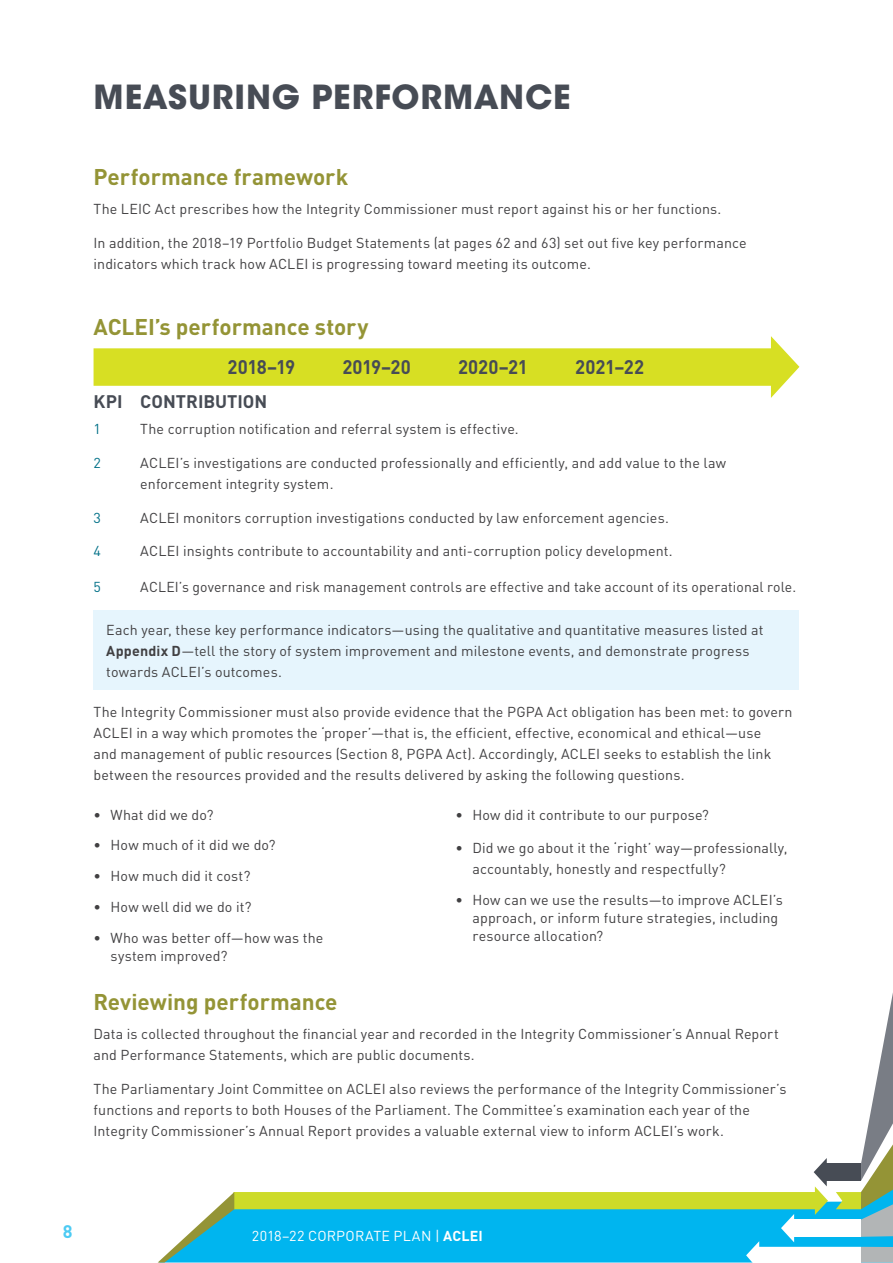
<style>
.page{position:relative;width:893px;height:1263px;background:#fff}
.page>*{position:absolute;margin:0;border:0;box-sizing:border-box;transform-origin:0 0}
.Heading_1{font:700 33px "ITC Avant Garde Std";letter-spacing:.025em;color:#474c55}
.Heading_2{font:700 22.5px "DIN";color:#949436}
.Heading_4{font:700 19.5px "DIN";color:#474c55;scale:.95 1}
.Heading_4-2{font:700 18px "DIN";color:#474c55}
.t1{font:700 18px "DIN";color:#00b5ef}
.Body{font:14.25px/21px "DIN";letter-spacing:.01em;color:#414042}
.Numbered{font:14.25px/21px "DIN";letter-spacing:.01em;color:#414042}
.t2{font:14.25px "DIN";letter-spacing:.015em;color:#fff}
.Numbered-2{font:14.25px "DIN";color:#007087}
.s1{font-weight:700}
</style>
<div class="page">
<div style="left:234px;top:1209px;width:512px;height:53px;background:#00b5ef"></div>
<div style="left:233px;top:1192px;width:585px;height:17px;background:#cddb29"></div>
<svg style="left:746px;top:993px;width:147px;height:270px"></svg>
<div style="left:861px;top:1247px;width:32px;height:15px;background:#b2b5b6"></div>
<svg style="left:158px;top:1192px;width:76px;height:70px"></svg>
<svg style="left:94px;top:336px;width:705px;height:62px"></svg>
<div style="left:94px;top:610px;width:705px;height:79px;background:#e6f5fd"></div>
<p class="Heading_1" style="left:94px;top:76px;width:479px">MEASURING PERFORMANCE</p>
<p class="Heading_2" style="left:94px;top:162px;width:256px">Performance framework</p>
<p class="Body" style="left:94px;top:198px;width:629px">The LEIC Act prescribes how the Integrity Commissioner must report against his or her functions.</p>
<p class="Body" style="left:94px;top:232px;width:655px">In addition, the 2018–19 Portfolio Budget Statements (at pages 62 and 63) set out five key performance indicators which track how ACLEI is progressing toward meeting its outcome.</p>
<p class="Heading_2" style="left:94px;top:312px;width:277px">ACLEI’s performance story</p>
<p class="Heading_4" style="left:228px;top:354px;width:73px">2018–19</p>
<p class="Heading_4" style="left:342px;top:354px;width:73px">2019–20</p>
<p class="Heading_4" style="left:458px;top:354px;width:75px">2020–21</p>
<p class="Heading_4" style="left:575px;top:354px;width:74px">2021–22</p>
<p class="Heading_4-2" style="left:94px;top:390px;width:175px">KPI CONTRIBUTION</p>
<p class="Numbered-2" style="left:94px;top:420px;width:9px">1</p>
<p class="Numbered" style="left:140px;top:418px;width:380px">The corruption notification and referral system is effective.</p>
<p class="Numbered-2" style="left:94px;top:454px;width:9px">2</p>
<p class="Numbered" style="left:140px;top:452px;width:587px">ACLEI’s investigations are conducted professionally and efficiently, and add value to the law enforcement integrity system.</p>
<p class="Numbered-2" style="left:94px;top:509px;width:9px">3</p>
<p class="Numbered" style="left:140px;top:507px;width:530px">ACLEI monitors corruption investigations conducted by law enforcement agencies.</p>
<p class="Numbered-2" style="left:94px;top:542px;width:9px">4</p>
<p class="Numbered" style="left:140px;top:540px;width:534px">ACLEI insights contribute to accountability and anti-corruption policy development.</p>
<p class="Numbered-2" style="left:94px;top:578px;width:9px">5</p>
<p class="Numbered" style="left:140px;top:576px;width:657px">ACLEI’s governance and risk management controls are effective and take account of its operational role.</p>
<p class="Body" style="left:106px;top:619px;width:659px">Each year, these key performance indicators—using the qualitative and quantitative measures listed at<br><span class="s1">Appendix D</span>—tell the story of system improvement and milestone events, and demonstrate progress towards ACLEI’s outcomes.</p>
<p class="Body" style="left:94px;top:701px;width:700px">The Integrity Commissioner must also provide evidence that the PGPA Act obligation has been met: to govern ACLEI in a way which promotes the ‘proper’—that is, the efficient, effective, economical and ethical—use<br>and management of public resources (Section 8, PGPA Act). Accordingly, ACLEI seeks to establish the link between the resources provided and the results delivered by asking the following questions.</p>
<p class="Body" style="left:94px;top:804px;width:121px">• What did we do?</p>
<p class="Body" style="left:94px;top:834px;width:183px">• How much of it did we do?</p>
<p class="Body" style="left:94px;top:865px;width:158px">• How much did it cost?</p>
<p class="Body" style="left:94px;top:896px;width:160px">• How well did we do it?</p>
<p class="Body" style="left:111px;top:928px;width:214px;line-height:18px;text-indent:-17px">• Who was better off—how was the system improved?</p>
<p class="Body" style="left:455px;top:804px;width:255px">• How did it contribute to our purpose?</p>
<p class="Body" style="left:472px;top:837px;width:317px;text-indent:-17px">• Did we go about it the ‘right’ way—professionally, accountably, honestly and respectfully?</p>
<p class="Body" style="left:472px;top:891px;width:312px;line-height:18px;text-indent:-17px">• How can we use the results—to improve ACLEI’s approach, or inform future strategies, including resource allocation?</p>
<p class="Heading_2" style="left:94px;top:987px;width:246px">Reviewing performance</p>
<p class="Body" style="left:94px;top:1023px;width:687px">Data is collected throughout the financial year and recorded in the Integrity Commissioner’s Annual Report and Performance Statements, which are public documents.</p>
<p class="Body" style="left:94px;top:1078px;width:694px">The Parliamentary Joint Committee on ACLEI also reviews the performance of the Integrity Commissioner’s functions and reports to both Houses of the Parliament. The Committee’s examination each year of the<br>Integrity Commissioner’s Annual Report provides a valuable external view to inform ACLEI’s work.</p>
<p class="t1" style="left:63px;top:1220px;width:11px">8</p>
<p class="t2" style="left:252px;top:1227px;width:232px">2018–22 CORPORATE PLAN | <span class="s1">ACLEI</span></p>
</div>
